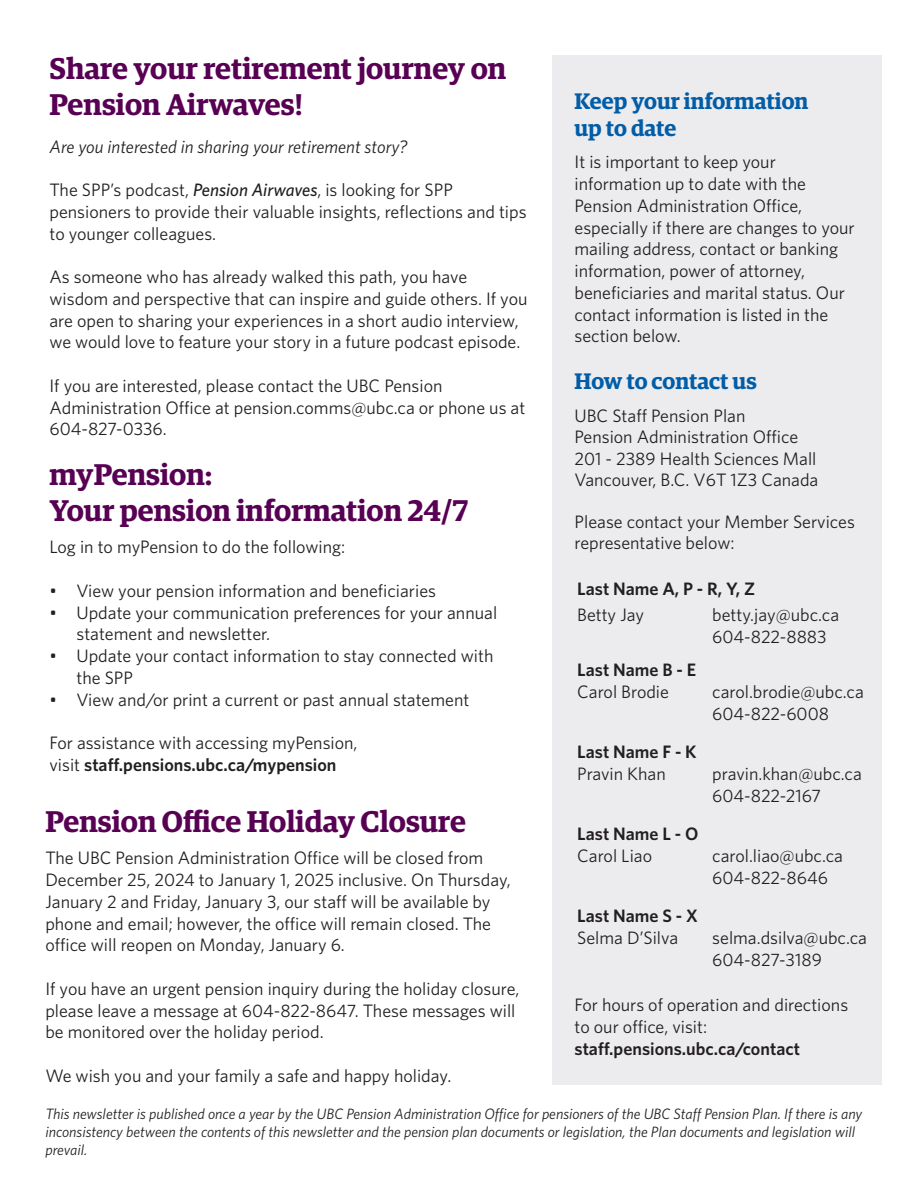
<style>
.page{position:relative;width:918px;height:1188px;background:#fff}
.page>*{position:absolute;margin:0;border:0;box-sizing:border-box;transform-origin:0 0}
.t1{font:600 30px/36px "Guardian Egyp";color:#580053}
.t2{font:600 22.5px/27px "Guardian Egyp";color:#015da7}
.t3{font:18px/21.8px "Whitney";color:#231f20}
.t4{font:600 18px "Whitney";color:#231f20}
.t5{font:italic 18px "Whitney";color:#231f20}
.t6{font:italic 15px/18px "Whitney";color:#231f20}
.s1{font-weight:500;font-style:italic}
.s2{font-weight:600}
</style>
<div class="page">
<div style="left:553px;top:55px;width:329px;height:1029px;background:#ececee"></div>
<h1 class="t1" style="left:50px;top:48px;width:458px">Share your retirement journey on<br>Pension Airwaves!</h1>
<p class="t5" style="left:50px;top:134px;width:359px">Are you interested in sharing your retirement story?</p>
<p class="t3" style="left:50px;top:178px;width:479px">The SPP’s podcast, <span class="s1">Pension Airwaves</span>, is looking for SPP pensioners to provide their valuable insights, reflections and tips to younger colleagues.</p>
<p class="t3" style="left:50px;top:265px;width:480px">As someone who has already walked this path, you have wisdom and perspective that can inspire and guide others. If you are open to sharing your experiences in a short audio interview, we would love to feature your story in a future podcast episode.</p>
<p class="t3" style="left:50px;top:374px;width:477px">If you are interested, please contact the UBC Pension<br>Administration Office at pension.comms@ubc.ca or phone us at<br>604-827-0336.</p>
<h1 class="t1" style="left:50px;top:454px;width:420px">myPension:<br>Your pension information 24/7</h1>
<p class="t3" style="left:50px;top:536px;width:297px">Log in to myPension to do the following:</p>
<p class="t3" style="left:50px;top:579px;width:388px">• View your pension information and beneficiaries</p>
<p class="t3" style="left:76px;top:601px;width:422px;text-indent:-27px">• Update your communication preferences for your annual statement and newsletter.</p>
<p class="t3" style="left:76px;top:645px;width:418px;text-indent:-27px">• Update your contact information to stay connected with the SPP</p>
<p class="t3" style="left:50px;top:688px;width:421px">• View and/or print a current or past annual statement</p>
<p class="t3" style="left:50px;top:732px;width:310px">For assistance with accessing myPension, visit <span class="s2">staff.pensions.ubc.ca/mypension</span></p>
<h1 class="t1" style="left:45px;top:801px;width:422px">Pension Office Holiday Closure</h1>
<p class="t3" style="left:45px;top:847px;width:467px">The UBC Pension Administration Office will be closed from December 25, 2024 to January 1, 2025 inclusive. On Thursday, January 2 and Friday, January 3, our staff will be available by phone and email; however, the office will remain closed. The office will reopen on Monday, January 6.</p>
<p class="t3" style="left:45px;top:977px;width:476px">If you have an urgent pension inquiry during the holiday closure, please leave a message at 604-822-8647. These messages will be monitored over the holiday period.</p>
<p class="t3" style="left:45px;top:1064px;width:407px">We wish you and your family a safe and happy holiday.</p>
<p class="t2" style="left:575px;top:86px;width:235px">Keep your information up to date</p>
<p class="t3" style="left:575px;top:151px;width:282px">It is important to keep your information up to date with the<br>Pension Administration Office, especially if there are changes to your mailing address, contact or banking information, power of attorney, beneficiaries and marital status. Our contact information is listed in the section below.</p>
<p class="t2" style="left:575px;top:366px;width:184px">How to contact us</p>
<p class="t3" style="left:575px;top:404px;width:245px">UBC Staff Pension Plan<br>Pension Administration Office<br>201 - 2389 Health Sciences Mall<br>Vancouver, B.C. V6T 1Z3 Canada</p>
<p class="t3" style="left:575px;top:510px;width:282px">Please contact your Member Services representative below:</p>
<p class="t4" style="left:577px;top:576px;width:179px">Last Name A, P - R, Y, Z</p>
<p class="t3" style="left:577px;top:603px;width:68px">Betty Jay</p>
<p class="t3" style="left:712px;top:603px;width:128px">betty.jay@ubc.ca<br>604-822-8883</p>
<p class="t4" style="left:577px;top:658px;width:120px">Last Name B - E</p>
<p class="t3" style="left:577px;top:680px;width:93px">Carol Brodie</p>
<p class="t3" style="left:712px;top:680px;width:153px">carol.brodie@ubc.ca<br>604-822-6008</p>
<p class="t4" style="left:577px;top:740px;width:121px">Last Name F - K</p>
<p class="t3" style="left:577px;top:762px;width:90px">Pravin Khan</p>
<p class="t3" style="left:712px;top:762px;width:151px">pravin.khan@ubc.ca<br>604-822-2167</p>
<p class="t4" style="left:577px;top:822px;width:123px">Last Name L - O</p>
<p class="t3" style="left:577px;top:844px;width:76px">Carol Liao</p>
<p class="t3" style="left:712px;top:844px;width:132px">carol.liao@ubc.ca<br>604-822-8646</p>
<p class="t4" style="left:577px;top:904px;width:122px">Last Name S - X</p>
<p class="t3" style="left:577px;top:927px;width:102px">Selma D’Silva</p>
<p class="t3" style="left:712px;top:927px;width:156px">selma.dsilva@ubc.ca<br>604-827-3189</p>
<p class="t3" style="left:575px;top:994px;width:275px">For hours of operation and directions to our office, visit:</p>
<p class="t4" style="left:575px;top:1037px;width:227px">staff.pensions.ubc.ca/contact</p>
<p class="t6" style="left:45px;top:1104px;width:818px">This newsletter is published once a year by the UBC Pension Administration Office for pensioners of the UBC Staff Pension Plan. If there is any inconsistency between the contents of this newsletter and the pension plan documents or legislation, the Plan documents and legislation will prevail.</p>
</div>
